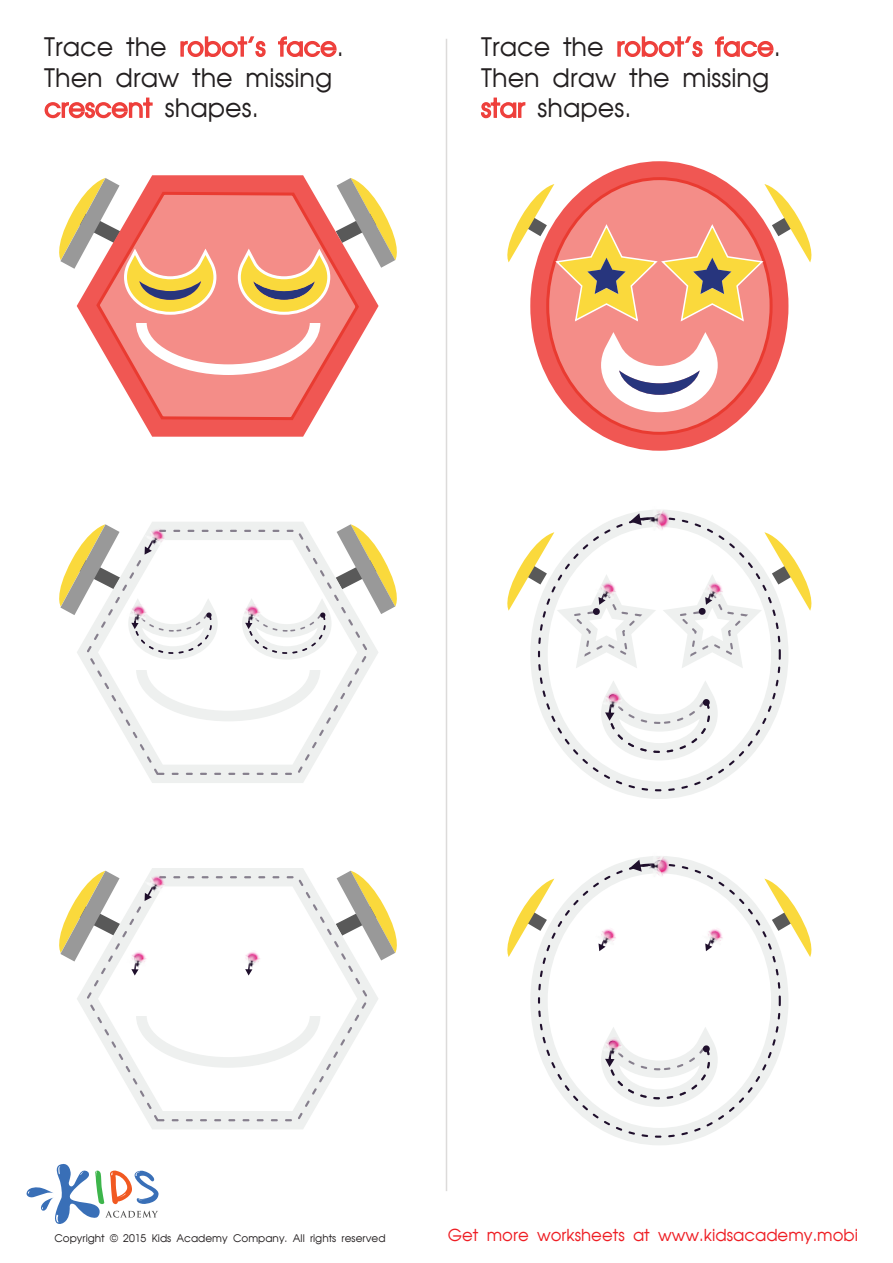
<style>
.page{position:relative;width:893px;height:1263px;background:#fff}
.page>*{position:absolute;margin:0;border:0;box-sizing:border-box;transform-origin:0 0}
.t1{font:25.5px/30.6px "AG Avant Garde Cyr";color:#231f20}
.t2{font:16.5px "AG Avant Garde Cyr";color:#ee1d23}
.t3{font:10.5px "AG Avant Garde Cyr";color:#231f20}
.s1{color:#ee3f3b}
</style>
<div class="page">
<svg style="left:26px;top:1164px;width:133px;height:60px"></svg>
<svg style="left:531px;top:510px;width:257px;height:289px"></svg>
<svg style="left:538px;top:517px;width:243px;height:274px"></svg>
<svg style="left:507px;top:532px;width:149px;height:136px"></svg>
<svg style="left:630px;top:513px;width:16px;height:12px"></svg>
<svg style="left:601px;top:680px;width:117px;height:80px"></svg>
<img style="left:646px;top:510px;width:25px;height:21px">
<img style="left:593px;top:577px;width:27px;height:26px">
<svg style="left:663px;top:532px;width:149px;height:136px"></svg>
<img style="left:700px;top:577px;width:27px;height:26px">
<img style="left:600px;top:689px;width:24px;height:22px">
<svg style="left:530px;top:857px;width:258px;height:288px"></svg>
<svg style="left:538px;top:863px;width:243px;height:275px"></svg>
<svg style="left:507px;top:879px;width:47px;height:78px"></svg>
<svg style="left:764px;top:879px;width:48px;height:78px"></svg>
<svg style="left:598px;top:949px;width:10px;height:2px"></svg>
<svg style="left:630px;top:859px;width:16px;height:13px"></svg>
<svg style="left:601px;top:1027px;width:117px;height:80px"></svg>
<img style="left:646px;top:856px;width:25px;height:22px">
<img style="left:593px;top:923px;width:27px;height:26px">
<svg style="left:705px;top:949px;width:9px;height:2px"></svg>
<img style="left:700px;top:923px;width:27px;height:26px">
<img style="left:600px;top:1035px;width:24px;height:23px">
<svg style="left:531px;top:161px;width:257px;height:290px"></svg>
<div style="left:548px;top:179px;width:223px;height:254px;background:#f48d88;border-radius:50%"></div>
<svg style="left:601px;top:332px;width:117px;height:80px"></svg>
<svg style="left:507px;top:184px;width:305px;height:139px"></svg>
<svg style="left:77px;top:522px;width:297px;height:261px"></svg>
<svg style="left:87px;top:530px;width:280px;height:245px"></svg>
<svg style="left:128px;top:598px;width:90px;height:62px"></svg>
<svg style="left:136px;top:670px;width:184px;height:51px"></svg>
<svg style="left:59px;top:524px;width:61px;height:91px"></svg>
<svg style="left:242px;top:524px;width:155px;height:136px"></svg>
<svg style="left:145px;top:549px;width:10px;height:6px"></svg>
<img style="left:142px;top:523px;width:27px;height:26px">
<img style="left:125px;top:601px;width:24px;height:23px">
<img style="left:239px;top:601px;width:24px;height:23px">
<svg style="left:77px;top:868px;width:301px;height:261px"></svg>
<svg style="left:87px;top:876px;width:280px;height:245px"></svg>
<svg style="left:131px;top:970px;width:9px;height:5px"></svg>
<svg style="left:245px;top:970px;width:9px;height:5px"></svg>
<svg style="left:136px;top:1017px;width:184px;height:51px"></svg>
<svg style="left:59px;top:871px;width:61px;height:90px"></svg>
<svg style="left:336px;top:871px;width:61px;height:89px"></svg>
<svg style="left:145px;top:896px;width:10px;height:5px"></svg>
<img style="left:142px;top:870px;width:27px;height:26px">
<img style="left:125px;top:947px;width:24px;height:23px">
<img style="left:239px;top:947px;width:24px;height:23px">
<svg style="left:82px;top:175px;width:291px;height:262px"></svg>
<svg style="left:95px;top:190px;width:266px;height:232px"></svg>
<svg style="left:136px;top:324px;width:184px;height:51px"></svg>
<svg style="left:59px;top:178px;width:159px;height:138px"></svg>
<svg style="left:236px;top:178px;width:161px;height:138px"></svg>
<hr style="left:446px;top:39px;width:1px;height:1152px;background:#dcdbda">
<svg style="left:180px;top:36px;width:86px;height:21px"></svg>
<svg style="left:278px;top:36px;width:59px;height:21px"></svg>
<svg style="left:44px;top:97px;width:109px;height:22px"></svg>
<svg style="left:617px;top:36px;width:86px;height:21px"></svg>
<svg style="left:714px;top:36px;width:60px;height:21px"></svg>
<svg style="left:480px;top:97px;width:46px;height:22px"></svg>
<p class="t1" style="left:44px;top:32px;width:301px">Trace the <span class="s1">robot’s face</span>.<br>Then draw the missing <span class="s1">crescent</span> shapes.</p>
<p class="t1" style="left:481px;top:32px;width:301px">Trace the <span class="s1">robot’s face</span>.<br>Then draw the missing <span class="s1">star</span> shapes.</p>
<p class="t3" style="left:54px;top:1232px;width:333px">Copyright © 2015 Kids Academy Company. All rights reserved</p>
<p class="t2" style="left:448px;top:1225px;width:412px">Get more worksheets at www.kidsacademy.mobi</p>
</div>
